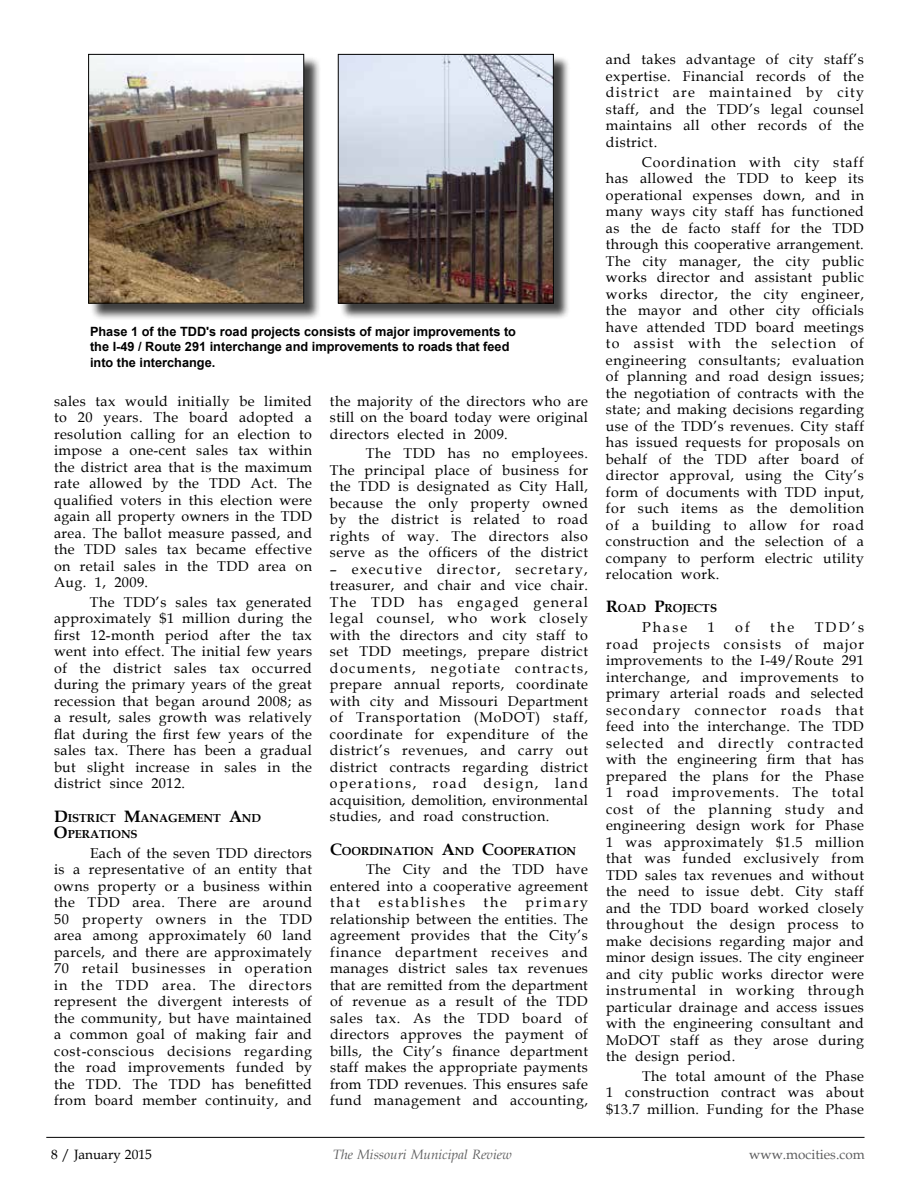
<style>
.page{position:relative;width:918px;height:1188px;background:#fff}
.page>*{position:absolute;margin:0;border:0;box-sizing:border-box;transform-origin:0 0}
.t1{font:14.25px/16.5px "Book Antiqua";letter-spacing:.03em;color:#000;text-align:justify}
.t2{font:14.25px "Book Antiqua";letter-spacing:.13em;color:#000}
.t3{font:italic 13.5px "Book Antiqua";color:#5e5e5f}
.t4{font:13.5px "Book Antiqua";color:#5e5e5f}
.t5{font:13.5px "Book Antiqua";color:#000}
.t6{font:700 12.75px/15.3px "Arial";color:#000}
.t7{font:700 11.55px/16.5px "Book Antiqua";color:#000}
.s1{font-size:16.5px}
</style>
<div class="page">
<hr style="left:46px;top:1137px;width:819px;height:1px;background:#000">
<div style="left:90px;top:56px;width:231px;height:265px;background:#000;opacity:.75"></div>
<img style="left:90px;top:56px;width:212px;height:246px">
<div style="left:88px;top:54px;width:216px;height:250px;border:1px solid #000"></div>
<div style="left:340px;top:56px;width:230px;height:264px;background:#000;opacity:.75"></div>
<img style="left:340px;top:56px;width:212px;height:246px">
<div style="left:338px;top:54px;width:216px;height:250px;border:1px solid #000"></div>
<p class="t6" style="left:90px;top:324px;width:428px">Phase 1 of the TDD's road projects consists of major improvements to the I-49 / Route 291 interchange and improvements to roads that feed into the interchange.</p>
<p class="t1" style="left:54px;top:392px;width:260px">sales tax would initially be limited to 20 years. The board adopted a resolution calling for an election to impose a one-cent sales tax within the district area that is the maximum rate allowed by the TDD Act. The qualified voters in this election were again all property owners in the TDD area. The ballot measure passed, and the TDD sales tax became effective on retail sales in the TDD area on Aug. 1, 2009.</p>
<p class="t1" style="left:54px;top:593px;width:260px;text-indent:36px">The TDD’s sales tax generated approximately $1 million during the first 12-month period after the tax went into effect. The initial few years of the district sales tax occurred during the primary years of the great recession that began around 2008; as a result, sales growth was relatively flat during the first few years of the sales tax. There has been a gradual but slight increase in sales in the district since 2012.</p>
<p class="t7" style="left:54px;top:809px;width:208px"><span class="s1">D</span>ISTRICT <span class="s1">M</span>ANAGEMENT <span class="s1">A</span>ND<br><span class="s1">O</span>PERATIONS</p>
<p class="t1" style="left:54px;top:844px;width:260px;text-indent:36px">Each of the seven TDD directors is a representative of an entity that owns property or a business within the TDD area. There are around 50 property owners in the TDD area among approximately 60 land parcels, and there are approximately 70 retail businesses in operation in the TDD area. The directors represent the divergent interests of the community, but have maintained a common goal of making fair and cost-conscious decisions regarding the road improvements funded by the TDD. The TDD has benefitted from board member continuity, and</p>
<p class="t1" style="left:330px;top:392px;width:260px">the majority of the directors who are still on the board today were original directors elected in 2009.</p>
<p class="t1" style="left:330px;top:445px;width:260px;text-indent:36px">The TDD has no employees.<br>The principal place of business for the TDD is designated as City Hall, because the only property owned by the district is related to road rights of way. The directors also serve as the officers of the district</p>
<p class="t1" style="left:330px;top:560px;width:260px">– executive director, secretary, treasurer, and chair and vice chair.<br>The TDD has engaged general legal counsel, who work closely with the directors and city staff to set TDD meetings, prepare district documents, negotiate contracts, prepare annual reports, coordinate with city and Missouri Department of Transportation (MoDOT) staff, coordinate for expenditure of the district’s revenues, and carry out district contracts regarding district operations, road design, land acquisition, demolition, environmental studies, and road construction.</p>
<p class="t7" style="left:330px;top:842px;width:248px"><span class="s1">C</span>OORDINATION <span class="s1">A</span>ND <span class="s1">C</span>OOPERATION</p>
<p class="t1" style="left:330px;top:861px;width:260px;text-indent:36px">The City and the TDD have entered into a cooperative agreement that</p>
<p class="t2" style="left:379px;top:893px;width:88px">establishes</p>
<p class="t1" style="left:484px;top:894px;width:25px">the</p>
<p class="t1" style="left:330px;top:894px;width:260px;text-indent:195px">primary relationship between the entities. The agreement provides that the City’s finance department receives and manages district sales tax revenues that are remitted from the department of revenue as a result of the TDD sales tax. As the TDD board of directors approves the payment of bills, the City’s finance department staff makes the appropriate payments from TDD revenues. This ensures safe fund management and accounting,</p>
<p class="t1" style="left:606px;top:51px;width:260px">and takes advantage of city staff’s expertise. Financial records of the district are maintained by city staff, and the TDD’s legal counsel maintains all other records of the district.</p>
<p class="t1" style="left:606px;top:153px;width:260px;text-indent:36px">Coordination with city staff has allowed the TDD to keep its operational expenses down, and in many ways city staff has functioned as the de facto staff for the TDD through this cooperative arrangement.<br>The city manager, the city public works director and assistant public works director, the city engineer, the mayor and other city officials have attended TDD board meetings to assist with the selection of engineering consultants; evaluation of planning and road design issues; the negotiation of contracts with the state; and making decisions regarding use of the TDD’s revenues. City staff has issued requests for proposals on behalf of the TDD after board of director approval, using the City’s form of documents with TDD input, for such items as the demolition of a building to allow for road construction and the selection of a company to perform electric utility relocation work.</p>
<p class="t7" style="left:606px;top:600px;width:113px"><span class="s1">R</span>OAD <span class="s1">P</span>ROJECTS</p>
<p class="t1" style="left:642px;top:619px;width:47px">Phase</p>
<p class="t1" style="left:708px;top:619px;width:9px">1</p>
<p class="t1" style="left:735px;top:619px;width:16px">of</p>
<p class="t1" style="left:770px;top:619px;width:26px">the</p>
<p class="t1" style="left:606px;top:619px;width:260px;text-indent:209px">TDD’s road projects consists of major improvements to the I-49/Route 291 interchange, and improvements to primary arterial roads and selected secondary connector roads that feed into the interchange. The TDD selected and directly contracted with the engineering firm that has prepared the plans for the Phase 1 road improvements. The total cost of the planning study and engineering design work for Phase 1 was approximately $1.5 million that was funded exclusively from TDD sales tax revenues and without the need to issue debt. City staff and the TDD board worked closely throughout the design process to make decisions regarding major and minor design issues. The city engineer and city public works director were instrumental in working through particular drainage and access issues with the engineering consultant and MoDOT staff as they arose during the design period.</p>
<p class="t1" style="left:606px;top:1067px;width:260px;text-indent:36px">The total amount of the Phase 1 construction contract was about $13.7 million. Funding for the Phase</p>
<p class="t5" style="left:51px;top:1145px;width:102px">8 / January 2015</p>
<p class="t3" style="left:333px;top:1145px;width:180px">The Missouri Municipal Review</p>
<p class="t4" style="left:749px;top:1145px;width:117px">www.mocities.com</p>
</div>
